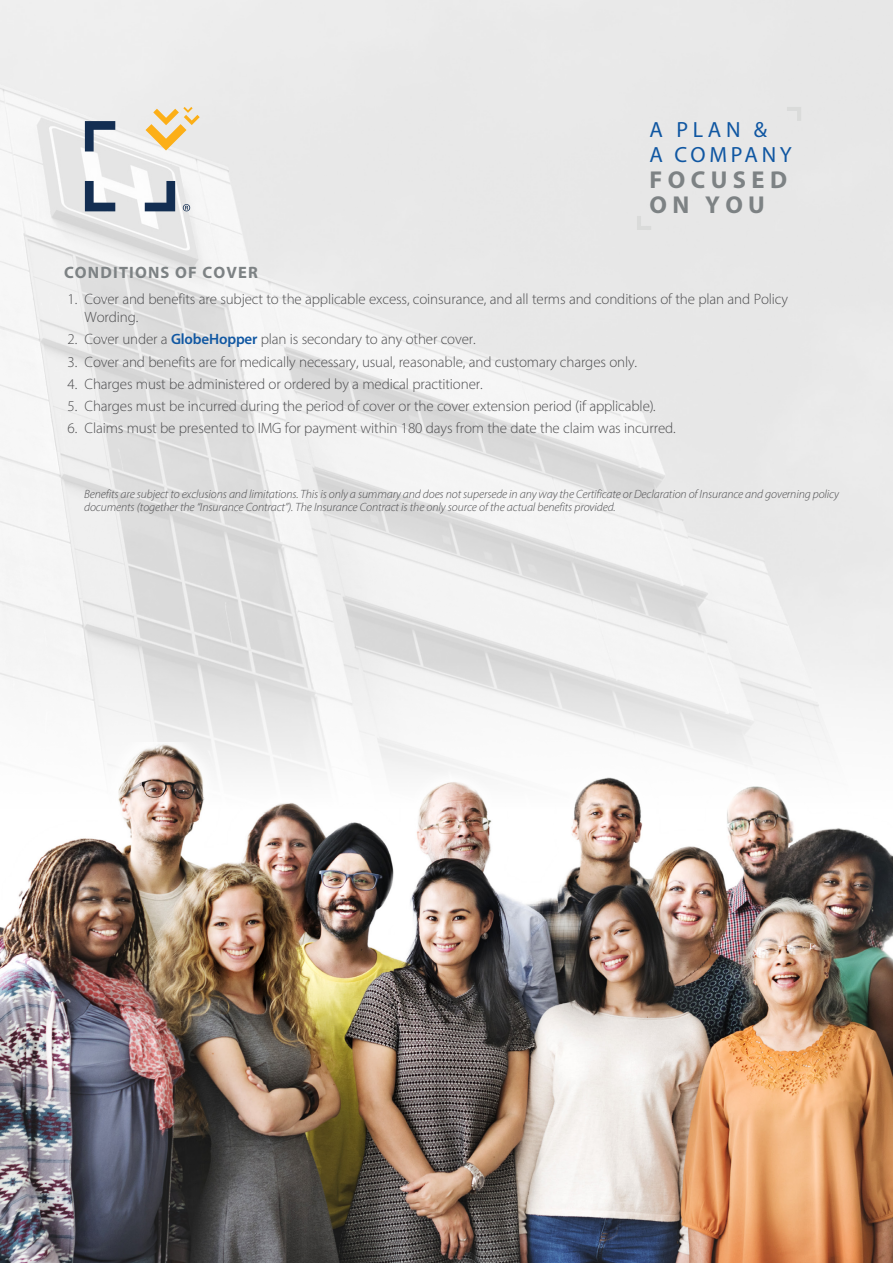
<style>
.page{position:relative;width:893px;height:1263px;background:#fff}
.page>*{position:absolute;margin:0;border:0;box-sizing:border-box;transform-origin:0 0}
.t1{font:700 24.45px/25.5px "Myriad Pro";letter-spacing:.22em;color:#7d8284}
.t2{font:22.05px/25.5px "Myriad Pro";letter-spacing:.17em;color:#1057a2}
.t3{font:700 16.5px "Myriad Pro";letter-spacing:.07em;color:#7d8284}
.t4{font:300 15px/18px "Myriad Pro";letter-spacing:-.01em;color:#4d4d4f}
.t5{font:italic 300 12px/13.5px "Myriad Pro";letter-spacing:-.01em;color:#4d4d4f}
.s1{font-weight:600;color:#1057a2}
.s2{font-style:italic}
</style>
<div class="page">
<img style="left:0;top:0;width:893px;height:743px">
<svg style="left:637px;top:216px;width:14px;height:14px"></svg>
<svg style="left:787px;top:107px;width:14px;height:14px"></svg>
<svg style="left:146px;top:107px;width:54px;height:43px;background:#efd9ae"></svg>
<svg style="left:85px;top:121px;width:30px;height:30px"></svg>
<svg style="left:85px;top:181px;width:30px;height:30px"></svg>
<svg style="left:145px;top:181px;width:30px;height:30px"></svg>
<svg style="left:183px;top:204px;width:7px;height:7px"></svg>
<img style="left:0;top:743px;width:893px;height:520px">
<h2 class="t2" style="left:650px;top:116px;width:144px">A PLAN &amp;<br>A COMPANY</h2>
<h1 class="t1" style="left:650px;top:166px;width:139px">FOCUSED<br>ON YOU</h1>
<p class="t3" style="left:64px;top:261px;width:195px">CONDITIONS OF COVER</p>
<p class="t4" style="left:85px;top:290px;width:705px;text-indent:-17px">1. Cover and benefits are subject to the applicable excess, coinsurance, and all terms and conditions of the plan and Policy<br>Wording.</p>
<p class="t4" style="left:68px;top:330px;width:410px">2. Cover under a <span class="s1">GlobeHopper</span> plan is secondary to any other cover.</p>
<p class="t4" style="left:68px;top:352px;width:571px">3. Cover and benefits are for medically necessary, usual, reasonable, and customary charges only.</p>
<p class="t4" style="left:68px;top:375px;width:417px">4. Charges must be administered or ordered by a medical practitioner.</p>
<p class="t4" style="left:68px;top:397px;width:590px">5. Charges must be incurred during the period of cover or the cover extension period (if applicable)<span class="s2">.</span></p>
<p class="t4" style="left:68px;top:419px;width:610px">6. Claims must be presented to IMG for payment within 180 days from the date the claim was incurred.</p>
<p class="t5" style="left:84px;top:487px;width:756px">Benefits are subject to exclusions and limitations. This is only a summary and does not supersede in any way the Certificate or Declaration of Insurance and governing policy documents (together the “Insurance Contract”). The Insurance Contract is the only source of the actual benefits provided.</p>
</div>
